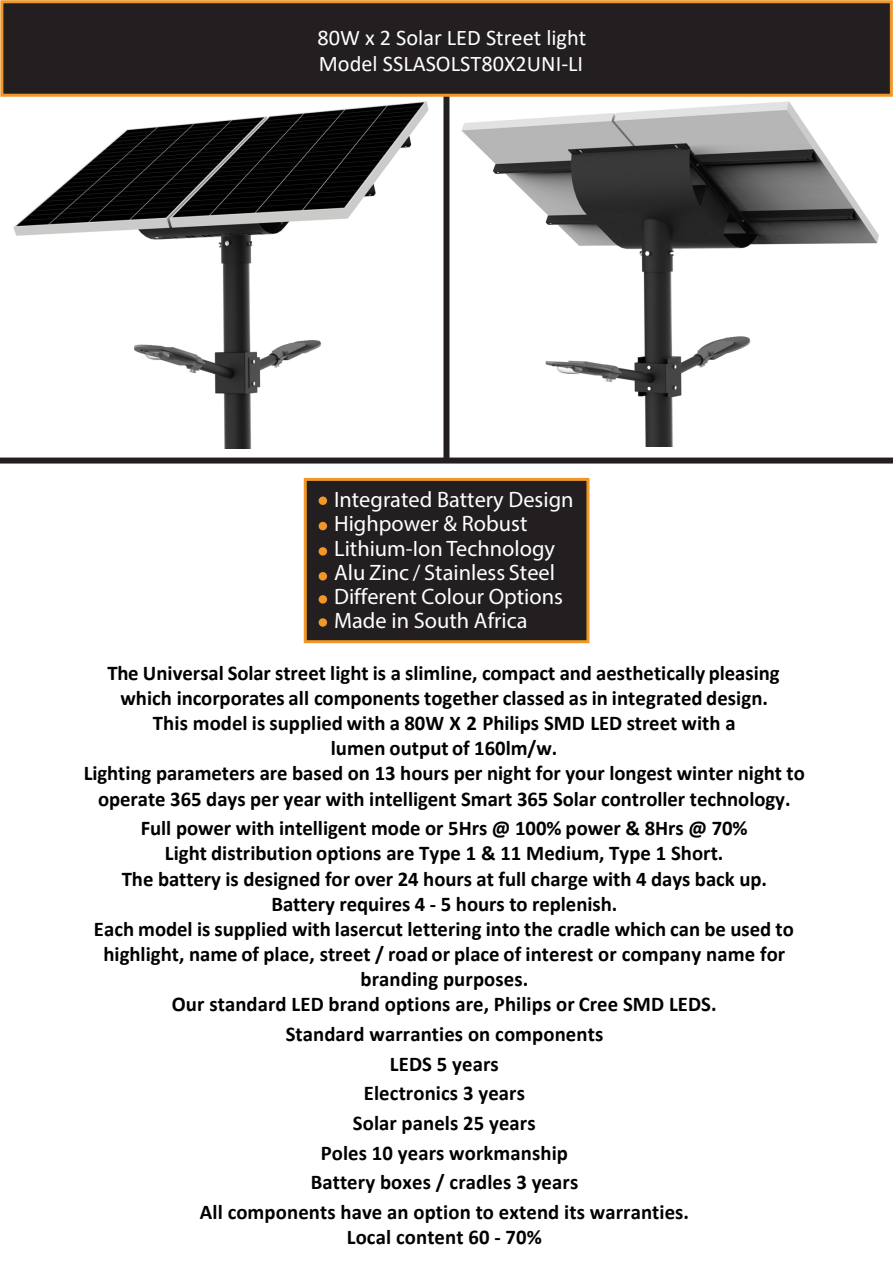
<style>
.page{position:relative;width:893px;height:1263px;background:#fff}
.page>*{position:absolute;margin:0;border:0;box-sizing:border-box;transform-origin:0 0}
.t1{font:22.35px/24.2px "Myriad Pro";color:#fff}
.t2{font:22.35px/26px "Calibri";color:#fff}
.t3{font:700 21px/25.2px "Calibri";color:#000;text-align:center}
.s1{font-style:inherit}
</style>
<div class="page">
<div style="left:443px;top:95px;width:6px;height:365px;background:#231f20"></div>
<div style="left:0;top:457px;width:893px;height:6px;background:#231f20"></div>
<div style="left:2px;top:2px;width:889px;height:93px;background:#231f20"></div>
<div style="left:0;top:0;width:893px;height:97px;border:3px solid #f09728"></div>
<div style="left:304px;top:478px;width:285px;height:165px;background:#231f20;border:3px solid #f09728"></div>
<div style="left:319px;top:496px;width:8px;height:9px;background:#f09728;border-radius:50%"></div>
<div style="left:319px;top:522px;width:8px;height:8px;background:#f09728;border-radius:50%"></div>
<div style="left:319px;top:547px;width:8px;height:9px;background:#f09728;border-radius:50%"></div>
<div style="left:319px;top:572px;width:8px;height:8px;background:#f09728;border-radius:50%"></div>
<div style="left:319px;top:595px;width:8px;height:9px;background:#f09728;border-radius:50%"></div>
<div style="left:319px;top:618px;width:8px;height:9px;background:#f09728;border-radius:50%"></div>
<img style="left:13px;top:101px;width:416px;height:347px">
<img style="left:461px;top:101px;width:418px;height:346px">
<p class="t2" style="left:317px;top:25px;width:270px">80W x 2 Solar LED Street light<br>Model SSLASOLST80X2UNI-LI</p>
<p class="t1" style="left:334px;top:487px;width:241px">Integrated Battery Design<br>Highpower &amp; Robust<br>Lithium-Ion Technology<br>Alu Zinc / Stainless Steel<br>Different Colour Options<br>Made in South Africa</p>
<p class="t3" style="left:84px;top:660px;width:723px">The Universal Solar <span class="s1">street</span> light is a slimline, compact and aesthetically pleasing which incorporates all components together classed as in integrated design.<br>This model is supplied with a <span class="s1">8</span>0W X 2 Philips SMD LED <span class="s1">street</span> with a<br>lumen output of 1<span class="s1">6</span>0lm/w.<br>Lighting parameters are based on 13 hours per night for your longest winter night to operate 365 days per year with intelligent Smart 365 Solar controller t<span class="s1">e</span>chnology.</p>
<p class="t3" style="left:94px;top:815px;width:701px">Full power with intelligent mode or 5Hrs @ 100% power &amp; 8Hrs @ 70%<br>Light distribution options <span class="s1">are Type 1 &amp; 11 Medium, Type 1 Short.<br></span>The battery is designed for over 24 hours at full charge with 4 days back up.<br>Battery requires 4 - 5 hours to replenish.<br>Each model is supplied with lasercut lettering into the cradle which can be used to highlight, name of place, street / road or place of interest or company name for branding purposes.<br>Our standard LED brand options are, Philips or Cree SMD LEDS.</p>
<p class="t3" style="left:200px;top:1019px;width:491px;line-height:29.7px">Standard warranties on components<br>LEDS 5 years<br>Electronics 3 years<br>Solar panels 25 years<br>Poles 10 years workmanship<br>Battery boxes / cradles 3 years<br>All components have an option to extend its warranties.</p>
<p class="t3" style="left:347px;top:1224px;width:197px">Local content 60 - 70%</p>
</div>
